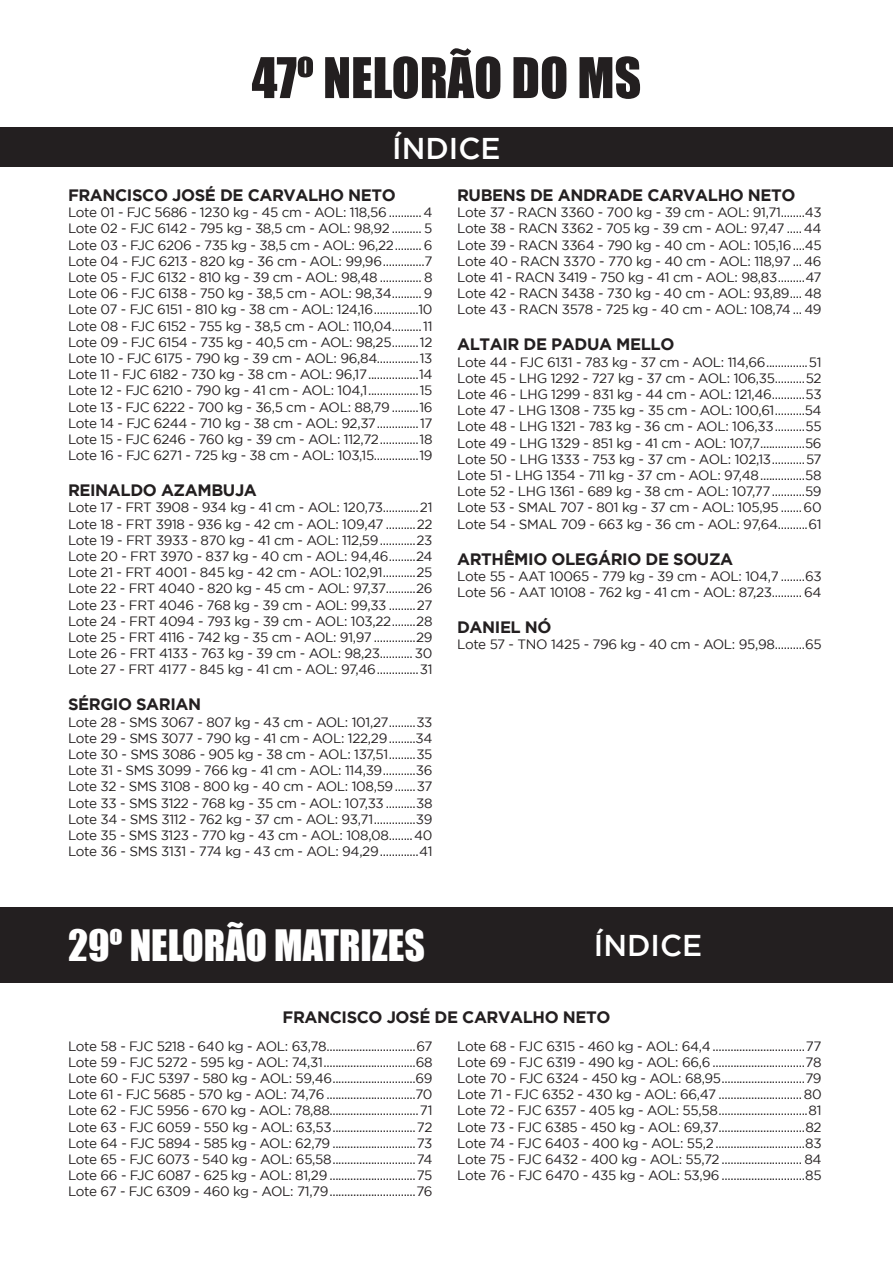
<style>
.page{position:relative;width:893px;height:1263px;background:#fff}
.page>*{position:absolute;margin:0;border:0;box-sizing:border-box;transform-origin:0 0}
.t1{font:51.75px "Impact";color:#231f20}
.t2{font:39.75px "Impact";color:#fff}
.t3{font:500 30px "Gotham";color:#fff}
.t4{font:700 16.5px "Gotham";letter-spacing:-.025em;color:#231f20}
.t5{font:13.5px "Gotham";letter-spacing:-.025em;color:#231f20}
</style>
<div class="page">
<div style="left:0;top:126px;width:893px;height:40px;background:#231f20"></div>
<div style="left:0;top:908px;width:893px;height:75px;background:#231f20"></div>
<p class="t1" style="left:252px;top:38px;width:391px">47º NELORÃO DO MS</p>
<p class="t3" style="left:392px;top:132px;width:110px">ÍNDICE</p>
<p class="t4" style="left:68px;top:186px;width:329px">FRANCISCO JOSÉ DE CARVALHO NETO</p>
<p class="t5" style="left:68px;top:205px;width:366px">Lote 01 - FJC 5686 - 1230 kg - 45 cm - AOL: 118,56 ...........4</p>
<p class="t5" style="left:68px;top:221px;width:366px">Lote 02 - FJC 6142 - 795 kg - 38,5 cm - AOL: 98,92 .......... 5</p>
<p class="t5" style="left:68px;top:237px;width:366px">Lote 03 - FJC 6206 - 735 kg - 38,5 cm - AOL: 96,22......... 6</p>
<p class="t5" style="left:68px;top:253px;width:366px">Lote 04 - FJC 6213 - 820 kg - 36 cm - AOL: 99,96..............7</p>
<p class="t5" style="left:68px;top:270px;width:366px">Lote 05 - FJC 6132 - 810 kg - 39 cm - AOL: 98,48 .............. 8</p>
<p class="t5" style="left:68px;top:286px;width:366px">Lote 06 - FJC 6138 - 750 kg - 38,5 cm - AOL: 98,34.......... 9</p>
<p class="t5" style="left:68px;top:302px;width:366px">Lote 07 - FJC 6151 - 810 kg - 38 cm - AOL: 124,16...............10</p>
<p class="t5" style="left:68px;top:318px;width:366px">Lote 08 - FJC 6152 - 755 kg - 38,5 cm - AOL: 110,04..........11</p>
<p class="t5" style="left:68px;top:334px;width:366px">Lote 09 - FJC 6154 - 735 kg - 40,5 cm - AOL: 98,25.........12</p>
<p class="t5" style="left:68px;top:351px;width:366px">Lote 10 - FJC 6175 - 790 kg - 39 cm - AOL: 96,84..............13</p>
<p class="t5" style="left:68px;top:367px;width:366px">Lote 11 - FJC 6182 - 730 kg - 38 cm - AOL: 96,17.................14</p>
<p class="t5" style="left:68px;top:383px;width:366px">Lote 12 - FJC 6210 - 790 kg - 41 cm - AOL: 104,1.................15</p>
<p class="t5" style="left:68px;top:399px;width:366px">Lote 13 - FJC 6222 - 700 kg - 36,5 cm - AOL: 88,79 .........16</p>
<p class="t5" style="left:68px;top:415px;width:366px">Lote 14 - FJC 6244 - 710 kg - 38 cm - AOL: 92,37..............17</p>
<p class="t5" style="left:68px;top:432px;width:366px">Lote 15 - FJC 6246 - 760 kg - 39 cm - AOL: 112,72.............18</p>
<p class="t5" style="left:68px;top:448px;width:366px">Lote 16 - FJC 6271 - 725 kg - 38 cm - AOL: 103,15...............19</p>
<p class="t4" style="left:68px;top:481px;width:190px">REINALDO AZAMBUJA</p>
<p class="t5" style="left:68px;top:500px;width:366px">Lote 17 - FRT 3908 - 934 kg - 41 cm - AOL: 120,73............21</p>
<p class="t5" style="left:68px;top:516px;width:366px">Lote 18 - FRT 3918 - 936 kg - 42 cm - AOL: 109,47 ..........22</p>
<p class="t5" style="left:68px;top:532px;width:366px">Lote 19 - FRT 3933 - 870 kg - 41 cm - AOL: 112,59............23</p>
<p class="t5" style="left:68px;top:549px;width:366px">Lote 20 - FRT 3970 - 837 kg - 40 cm - AOL: 94,46.........24</p>
<p class="t5" style="left:68px;top:565px;width:366px">Lote 21 - FRT 4001 - 845 kg - 42 cm - AOL: 102,91...........25</p>
<p class="t5" style="left:68px;top:581px;width:366px">Lote 22 - FRT 4040 - 820 kg - 45 cm - AOL: 97,37..........26</p>
<p class="t5" style="left:68px;top:597px;width:366px">Lote 23 - FRT 4046 - 768 kg - 39 cm - AOL: 99,33 .........27</p>
<p class="t5" style="left:68px;top:613px;width:366px">Lote 24 - FRT 4094 - 793 kg - 39 cm - AOL: 103,22........28</p>
<p class="t5" style="left:68px;top:630px;width:366px">Lote 25 - FRT 4116 - 742 kg - 35 cm - AOL: 91,97 ..............29</p>
<p class="t5" style="left:68px;top:646px;width:366px">Lote 26 - FRT 4133 - 763 kg - 39 cm - AOL: 98,23........... 30</p>
<p class="t5" style="left:68px;top:662px;width:366px">Lote 27 - FRT 4177 - 845 kg - 41 cm - AOL: 97,46..............31</p>
<p class="t4" style="left:68px;top:695px;width:135px">SÉRGIO SARIAN</p>
<p class="t5" style="left:68px;top:714px;width:366px">Lote 28 - SMS 3067 - 807 kg - 43 cm - AOL: 101,27.........33</p>
<p class="t5" style="left:68px;top:730px;width:366px">Lote 29 - SMS 3077 - 790 kg - 41 cm - AOL: 122,29.........34</p>
<p class="t5" style="left:68px;top:747px;width:366px">Lote 30 - SMS 3086 - 905 kg - 38 cm - AOL: 137,51.........35</p>
<p class="t5" style="left:68px;top:763px;width:366px">Lote 31 - SMS 3099 - 766 kg - 41 cm - AOL: 114,39...........36</p>
<p class="t5" style="left:68px;top:779px;width:366px">Lote 32 - SMS 3108 - 800 kg - 40 cm - AOL: 108,59.......37</p>
<p class="t5" style="left:68px;top:795px;width:366px">Lote 33 - SMS 3122 - 768 kg - 35 cm - AOL: 107,33 ..........38</p>
<p class="t5" style="left:68px;top:811px;width:366px">Lote 34 - SMS 3112 - 762 kg - 37 cm - AOL: 93,71..............39</p>
<p class="t5" style="left:68px;top:828px;width:366px">Lote 35 - SMS 3123 - 770 kg - 43 cm - AOL: 108,08........40</p>
<p class="t5" style="left:68px;top:844px;width:366px">Lote 36 - SMS 3131 - 774 kg - 43 cm - AOL: 94,29.............41</p>
<p class="t4" style="left:457px;top:186px;width:340px">RUBENS DE ANDRADE CARVALHO NETO</p>
<p class="t5" style="left:457px;top:205px;width:366px">Lote 37 - RACN 3360 - 700 kg - 39 cm - AOL: 91,71........43</p>
<p class="t5" style="left:457px;top:221px;width:366px">Lote 38 - RACN 3362 - 705 kg - 39 cm - AOL: 97,47 ..... 44</p>
<p class="t5" style="left:457px;top:237px;width:366px">Lote 39 - RACN 3364 - 790 kg - 40 cm - AOL: 105,16....45</p>
<p class="t5" style="left:457px;top:253px;width:366px">Lote 40 - RACN 3370 - 770 kg - 40 cm - AOL: 118,97 ... 46</p>
<p class="t5" style="left:457px;top:270px;width:366px">Lote 41 - RACN 3419 - 750 kg - 41 cm - AOL: 98,83.........47</p>
<p class="t5" style="left:457px;top:286px;width:366px">Lote 42 - RACN 3438 - 730 kg - 40 cm - AOL: 93,89.... 48</p>
<p class="t5" style="left:457px;top:302px;width:366px">Lote 43 - RACN 3578 - 725 kg - 40 cm - AOL: 108,74 ... 49</p>
<p class="t4" style="left:457px;top:335px;width:219px">ALTAIR DE PADUA MELLO</p>
<p class="t5" style="left:457px;top:354px;width:366px">Lote 44 - FJC 6131 - 783 kg - 37 cm - AOL: 114,66..............51</p>
<p class="t5" style="left:457px;top:370px;width:366px">Lote 45 - LHG 1292 - 727 kg - 37 cm - AOL: 106,35..........52</p>
<p class="t5" style="left:457px;top:387px;width:366px">Lote 46 - LHG 1299 - 831 kg - 44 cm - AOL: 121,46...........53</p>
<p class="t5" style="left:457px;top:403px;width:366px">Lote 47 - LHG 1308 - 735 kg - 35 cm - AOL: 100,61..........54</p>
<p class="t5" style="left:457px;top:419px;width:366px">Lote 48 - LHG 1321 - 783 kg - 36 cm - AOL: 106,33..........55</p>
<p class="t5" style="left:457px;top:435px;width:366px">Lote 49 - LHG 1329 - 851 kg - 41 cm - AOL: 107,7...............56</p>
<p class="t5" style="left:457px;top:451px;width:366px">Lote 50 - LHG 1333 - 753 kg - 37 cm - AOL: 102,13...........57</p>
<p class="t5" style="left:457px;top:468px;width:366px">Lote 51 - LHG 1354 - 711 kg - 37 cm - AOL: 97,48...............58</p>
<p class="t5" style="left:457px;top:484px;width:366px">Lote 52 - LHG 1361 - 689 kg - 38 cm - AOL: 107,77...........59</p>
<p class="t5" style="left:457px;top:500px;width:366px">Lote 53 - SMAL 707 - 801 kg - 37 cm - AOL: 105,95 .......60</p>
<p class="t5" style="left:457px;top:516px;width:366px">Lote 54 - SMAL 709 - 663 kg - 36 cm - AOL: 97,64..........61</p>
<p class="t4" style="left:457px;top:549px;width:278px">ARTHÊMIO OLEGÁRIO DE SOUZA</p>
<p class="t5" style="left:457px;top:568px;width:366px">Lote 55 - AAT 10065 - 779 kg - 39 cm - AOL: 104,7 ........63</p>
<p class="t5" style="left:457px;top:585px;width:366px">Lote 56 - AAT 10108 - 762 kg - 41 cm - AOL: 87,23.......... 64</p>
<p class="t4" style="left:457px;top:618px;width:96px">DANIEL NÓ</p>
<p class="t5" style="left:457px;top:637px;width:366px">Lote 57 - TNO 1425 - 796 kg - 40 cm - AOL: 95,98..........65</p>
<p class="t2" style="left:68px;top:915px;width:358px">29º NELORÃO MATRIZES</p>
<p class="t3" style="left:594px;top:929px;width:110px">ÍNDICE</p>
<p class="t4" style="left:283px;top:1008px;width:329px">FRANCISCO JOSÉ DE CARVALHO NETO</p>
<p class="t5" style="left:68px;top:1038px;width:366px">Lote 58 - FJC 5218 - 640 kg - AOL: 63,78..............................67</p>
<p class="t5" style="left:68px;top:1054px;width:366px">Lote 59 - FJC 5272 - 595 kg - AOL: 74,31...............................68</p>
<p class="t5" style="left:68px;top:1071px;width:366px">Lote 60 - FJC 5397 - 580 kg - AOL: 59,46............................69</p>
<p class="t5" style="left:68px;top:1087px;width:366px">Lote 61 - FJC 5685 - 570 kg - AOL: 74,76 ..............................70</p>
<p class="t5" style="left:68px;top:1103px;width:366px">Lote 62 - FJC 5956 - 670 kg - AOL: 78,88..............................71</p>
<p class="t5" style="left:68px;top:1119px;width:366px">Lote 63 - FJC 6059 - 550 kg - AOL: 63,53............................72</p>
<p class="t5" style="left:68px;top:1135px;width:366px">Lote 64 - FJC 5894 - 585 kg - AOL: 62,79 ............................73</p>
<p class="t5" style="left:68px;top:1152px;width:366px">Lote 65 - FJC 6073 - 540 kg - AOL: 65,58............................74</p>
<p class="t5" style="left:68px;top:1168px;width:366px">Lote 66 - FJC 6087 - 625 kg - AOL: 81,29 .............................75</p>
<p class="t5" style="left:68px;top:1184px;width:366px">Lote 67 - FJC 6309 - 460 kg - AOL: 71,79.............................76</p>
<p class="t5" style="left:457px;top:1038px;width:366px">Lote 68 - FJC 6315 - 460 kg - AOL: 64,4...............................77</p>
<p class="t5" style="left:457px;top:1054px;width:366px">Lote 69 - FJC 6319 - 490 kg - AOL: 66,6 ...............................78</p>
<p class="t5" style="left:457px;top:1071px;width:366px">Lote 70 - FJC 6324 - 450 kg - AOL: 68,95............................79</p>
<p class="t5" style="left:457px;top:1087px;width:366px">Lote 71 - FJC 6352 - 430 kg - AOL: 66,47 ............................ 80</p>
<p class="t5" style="left:457px;top:1103px;width:366px">Lote 72 - FJC 6357 - 405 kg - AOL: 55,58..............................81</p>
<p class="t5" style="left:457px;top:1119px;width:366px">Lote 73 - FJC 6385 - 450 kg - AOL: 69,37.............................82</p>
<p class="t5" style="left:457px;top:1135px;width:366px">Lote 74 - FJC 6403 - 400 kg - AOL: 55,2..............................83</p>
<p class="t5" style="left:457px;top:1152px;width:366px">Lote 75 - FJC 6432 - 400 kg - AOL: 55,72 ........................... 84</p>
<p class="t5" style="left:457px;top:1168px;width:366px">Lote 76 - FJC 6470 - 435 kg - AOL: 53,96 ............................85</p>
</div>
